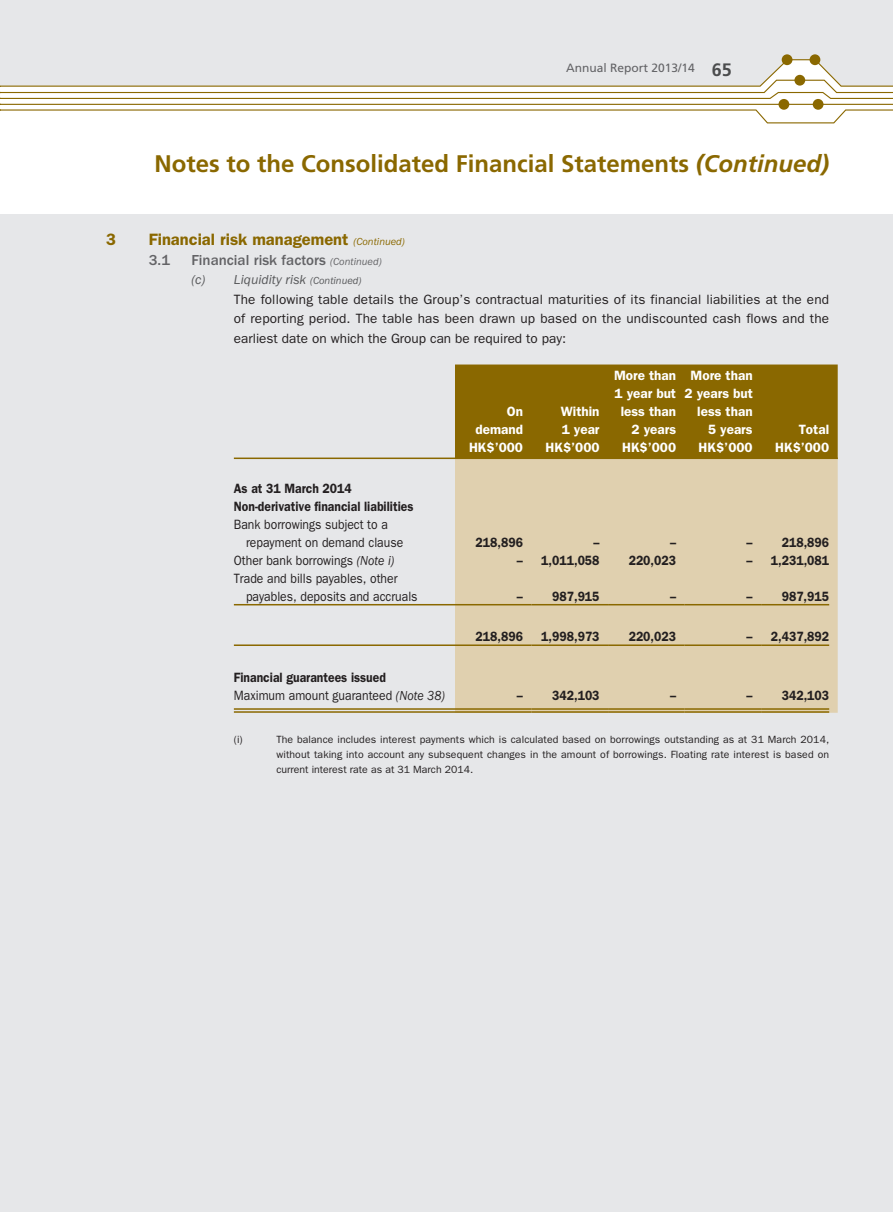
<style>
.page{position:relative;width:893px;height:1212px;background:#fff}
.page>*{position:absolute;margin:0;border:0;box-sizing:border-box;transform-origin:0 0}
.t1{font:700 24px "Frutiger LT Std";color:#8a6800}
.t2{font:600 16.5px "ITC Franklin Gothic Std";color:#8a6800}
.t3{font:500 15px "ITC Franklin Gothic Std";color:#636366}
.t4{font:13.5px/19.5px "ITC Franklin Gothic Std";color:#231f20}
.t5{font:600 13.5px/18px "ITC Franklin Gothic Std";color:#231f20;scale:.9 1}
.t6{font:13.5px/18px "ITC Franklin Gothic Std";color:#231f20;scale:.9 1}
.t7{font:600 13.5px/18px "ITC Franklin Gothic Std";color:#fff;text-align:right}
.t8{font:12px "Frutiger LT Std";color:#636366}
.t9{font:10.5px/15px "ITC Franklin Gothic Std";color:#231f20;text-align:justify}
.s1{font-weight:700;font-size:18px;color:#4b4c4d}
.s2{font-style:italic}
.s3{font-weight:400;font-style:italic;font-size:10.5px}
.s4{font-style:italic;color:#57585a}
.s5{font-style:italic;font-size:10.5px;color:#57585a}
.s6{font-weight:400}
.s7{font-weight:400;font-style:italic}
</style>
<div class="page">
<div style="left:0;top:215px;width:893px;height:997px;background:#e6e7e9"></div>
<div style="left:0;top:0;width:893px;height:59px;background:#e6e7e9"></div>
<svg style="left:0;top:59px;width:893px;height:65px"></svg>
<div style="left:782px;top:54px;width:10px;height:11px;background:#8a6800;border-radius:50%"></div>
<div style="left:810px;top:54px;width:10px;height:11px;background:#8a6800;border-radius:50%"></div>
<div style="left:794px;top:75px;width:11px;height:11px;background:#8a6800;border-radius:50%"></div>
<div style="left:778px;top:99px;width:11px;height:11px;background:#8a6800;border-radius:50%"></div>
<div style="left:813px;top:99px;width:10px;height:11px;background:#8a6800;border-radius:50%"></div>
<div style="left:455px;top:364px;width:383px;height:93px;background:#8a6800"></div>
<div style="left:455px;top:459px;width:383px;height:254px;background:#e0d0af"></div>
<hr style="left:234px;top:457px;width:221px;height:2px;background:#8a6800">
<hr style="left:455px;top:457px;width:76px;height:2px;background:#8a6800">
<hr style="left:531px;top:457px;width:77px;height:2px;background:#8a6800">
<hr style="left:608px;top:457px;width:77px;height:2px;background:#8a6800">
<hr style="left:685px;top:457px;width:76px;height:2px;background:#8a6800">
<hr style="left:761px;top:457px;width:77px;height:2px;background:#8a6800">
<hr style="left:234px;top:604px;width:221px;height:1px;background:#8a6800">
<hr style="left:455px;top:604px;width:76px;height:1px;background:#8a6800">
<hr style="left:531px;top:604px;width:77px;height:1px;background:#8a6800">
<hr style="left:608px;top:604px;width:77px;height:1px;background:#8a6800">
<hr style="left:685px;top:604px;width:76px;height:1px;background:#8a6800">
<hr style="left:761px;top:604px;width:68px;height:1px;background:#8a6800">
<hr style="left:234px;top:644px;width:221px;height:2px;background:#8a6800">
<hr style="left:455px;top:644px;width:76px;height:2px;background:#8a6800">
<hr style="left:531px;top:644px;width:77px;height:2px;background:#8a6800">
<hr style="left:608px;top:644px;width:77px;height:2px;background:#8a6800">
<hr style="left:685px;top:644px;width:76px;height:2px;background:#8a6800">
<hr style="left:761px;top:644px;width:68px;height:2px;background:#8a6800">
<hr style="left:234px;top:708px;width:221px;height:2px;background:#8a6800">
<hr style="left:234px;top:711px;width:221px;height:2px;background:#8a6800">
<hr style="left:455px;top:708px;width:76px;height:2px;background:#8a6800">
<hr style="left:455px;top:711px;width:76px;height:2px;background:#8a6800">
<hr style="left:531px;top:708px;width:77px;height:2px;background:#8a6800">
<hr style="left:531px;top:711px;width:77px;height:2px;background:#8a6800">
<hr style="left:608px;top:708px;width:77px;height:2px;background:#8a6800">
<hr style="left:608px;top:711px;width:77px;height:2px;background:#8a6800">
<hr style="left:685px;top:708px;width:76px;height:2px;background:#8a6800">
<hr style="left:685px;top:711px;width:76px;height:2px;background:#8a6800">
<hr style="left:761px;top:708px;width:68px;height:2px;background:#8a6800">
<hr style="left:761px;top:711px;width:68px;height:2px;background:#8a6800">
<p class="t8" style="left:566px;top:61px;width:167px">Annual Report 2013/14 <span class="s1">65</span></p>
<h1 class="t1" style="left:154px;top:150px;width:676px">Notes to the Consolidated Financial Statements <span class="s2">(Continued)</span></h1>
<p class="t2" style="left:106px;top:230px;width:11px">3</p>
<p class="t2" style="left:149px;top:230px;width:258px">Financial risk management <span class="s3">(Continued)</span></p>
<p class="t3" style="left:149px;top:251px;width:23px">3.1</p>
<p class="t3" style="left:191px;top:251px;width:192px">Financial risk factors <span class="s3">(Continued)</span></p>
<p class="t4" style="left:234px;top:270px;width:597px;text-indent:-43px"><span class="s4">(c) Liquidity risk</span> <span class="s5">(Continued)<br></span>The following table details the Group’s contractual maturities of its financial liabilities at the end of reporting period. The table has been drawn up based on the undiscounted cash flows and the earliest date on which the Group can be required to pay:</p>
<p class="t7" style="left:475px;top:403px;width:49px">On demand</p>
<p class="t7" style="left:561px;top:403px;width:40px;text-align:left">Within<br>1 year</p>
<p class="t7" style="left:614px;top:367px;width:64px">More than<br>1 year but less than<br>2 years</p>
<p class="t7" style="left:685px;top:367px;width:70px">More than<br>2 years but less than<br>5 years</p>
<p class="t7" style="left:799px;top:421px;width:32px">Total</p>
<p class="t7" style="left:469px;top:439px;width:55px">HK$’000</p>
<p class="t7" style="left:546px;top:439px;width:55px">HK$’000</p>
<p class="t7" style="left:622px;top:439px;width:55px">HK$’000</p>
<p class="t7" style="left:699px;top:439px;width:55px">HK$’000</p>
<p class="t7" style="left:775px;top:439px;width:55px">HK$’000</p>
<p class="t5" style="left:234px;top:479px;width:132px">As at 31 March 2014</p>
<p class="t5" style="left:234px;top:497px;width:201px">Non-derivative financial liabilities</p>
<p class="t6" style="left:234px;top:515px;width:173px">Bank borrowings subject to a</p>
<p class="t6" style="left:246px;top:533px;width:176px">repayment on demand clause</p>
<p class="t5" style="left:476px;top:533px;width:54px">218,896</p>
<p class="t5" style="left:593px;top:533px;width:8px">–</p>
<p class="t5" style="left:670px;top:533px;width:8px">–</p>
<p class="t5" style="left:747px;top:533px;width:93px">– 218,896</p>
<p class="t6" style="left:234px;top:551px;width:180px">Other bank borrowings <span class="s2">(Note i)</span></p>
<p class="t5" style="left:517px;top:551px;width:93px">– 1,011,058</p>
<p class="t5" style="left:629px;top:551px;width:54px">220,023</p>
<p class="t5" style="left:747px;top:551px;width:93px">– 1,231,081</p>
<p class="t6" style="left:246px;top:569px;width:192px;text-indent:-12px">Trade and bills payables, other payables, deposits and accruals</p>
<p class="t5" style="left:517px;top:587px;width:93px">– 987,915</p>
<p class="t5" style="left:670px;top:587px;width:8px">–</p>
<p class="t5" style="left:746px;top:587px;width:93px">– 987,915</p>
<p class="t5" style="left:476px;top:628px;width:54px">218,896</p>
<p class="t5" style="left:541px;top:628px;width:66px">1,998,973</p>
<p class="t5" style="left:629px;top:628px;width:54px">220,023</p>
<p class="t5" style="left:747px;top:628px;width:93px">– 2,437,892</p>
<p class="t5" style="left:234px;top:668px;width:236px">Financial guarantees issued<br><span class="s6">Maximum amount guaranteed</span> <span class="s7">(Note 38)</span></p>
<p class="t5" style="left:517px;top:686px;width:93px">– 342,103</p>
<p class="t5" style="left:670px;top:686px;width:8px">–</p>
<p class="t5" style="left:747px;top:686px;width:93px">– 342,103</p>
<p class="t9" style="left:234px;top:732px;width:10px">(i)</p>
<p class="t9" style="left:276px;top:732px;width:554px">The balance includes interest payments which is calculated based on borrowings outstanding as at 31 March 2014, without taking into account any subsequent changes in the amount of borrowings. Floating rate interest is based on current interest rate as at 31 March 2014.</p>
</div>
